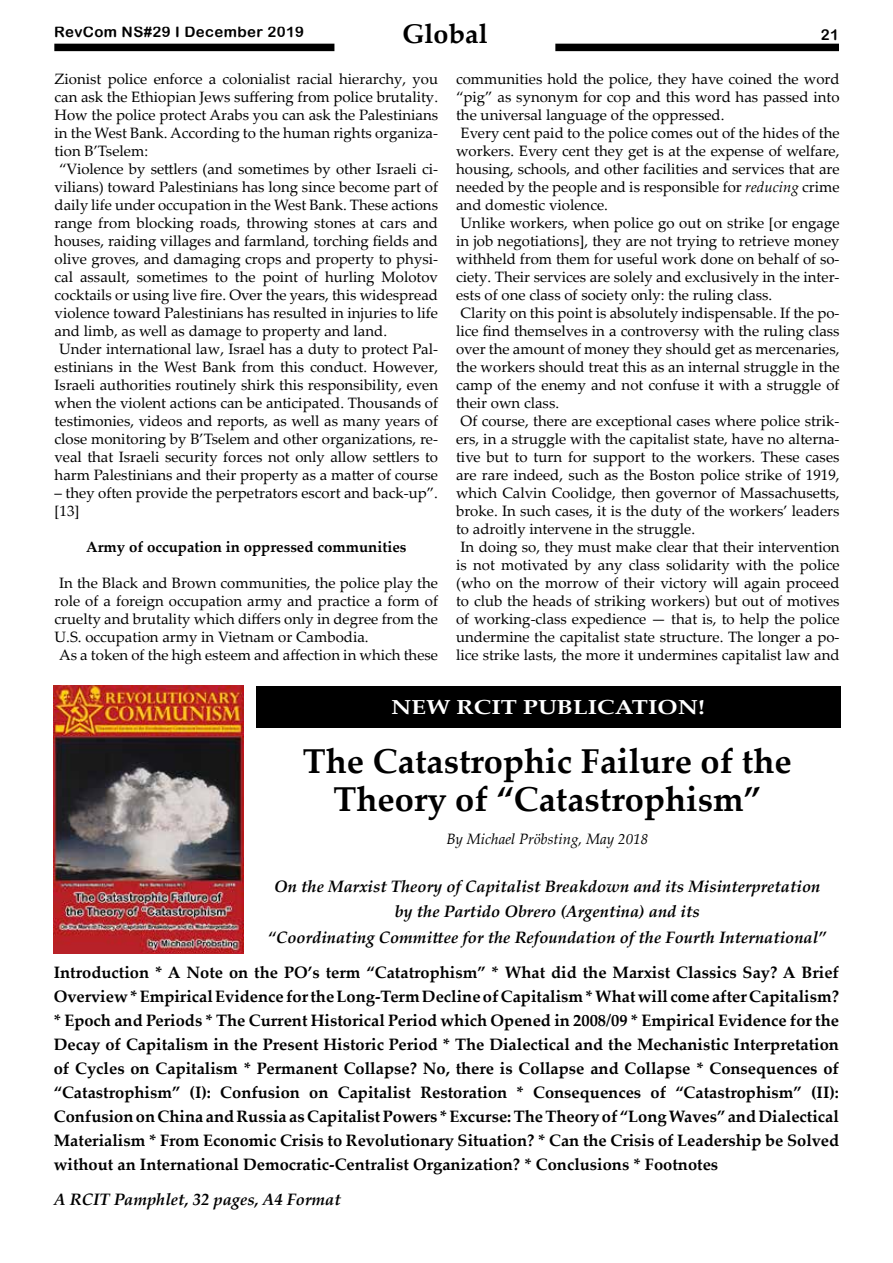
<style>
.page{position:relative;width:893px;height:1263px;background:#fff}
.page>*{position:absolute;margin:0;border:0;box-sizing:border-box;transform-origin:0 0}
.t1{font:700 34.5px/37.5px "Palatino Linotype";color:#000;text-align:center}
.t2{font:700 27px "Palatino Linotype";color:#000}
.t3{font:700 20.25px "Palatino Linotype";color:#fff;scale:1.2 1}
.t4{font:700 16.5px/24px "Palatino Linotype";color:#000;text-align:justify}
.t5{font:italic 700 16.5px/25.5px "Palatino Linotype";color:#000;text-align:center}
.t6{font:15px/18px "Palatino Linotype";color:#000}
.t7{font:700 15px "Palatino Linotype";color:#000}
.t8{font:15px "Arial Rounded MT Bold";letter-spacing:.025em;color:#000}
.t9{font:italic 15px "Palatino Linotype";color:#000}
.s1{font-style:italic}
</style>
<div class="page">
<div style="left:54px;top:44px;width:785px;height:7px;background:#000"></div>
<div style="left:335px;top:23px;width:220px;height:32px;background:#fff"></div>
<img style="left:54px;top:686px;width:190px;height:267px">
<div style="left:256px;top:687px;width:584px;height:41px;background:#000"></div>
<h2 class="t2" style="left:402px;top:14px;width:87px">Global</h2>
<p class="t8" style="left:54px;top:23px;width:252px">RevCom NS#29 I December 2019</p>
<p class="t8" style="left:821px;top:26px;width:20px">21</p>
<p class="t6" style="left:55px;top:69px;width:385px">Zionist police enforce a colonialist racial hierarchy, you</p>
<p class="t6" style="left:55px;top:87px;width:385px">can ask the Ethiopian Jews suffering from police brutality.</p>
<p class="t6" style="left:55px;top:105px;width:385px">How the police protect Arabs you can ask the Palestinians</p>
<p class="t6" style="left:55px;top:123px;width:385px">in the West Bank. According to the human rights organiza-</p>
<p class="t6" style="left:55px;top:141px;width:95px">tion B’Tselem:</p>
<p class="t6" style="left:59px;top:159px;width:380px">“Violence by settlers (and sometimes by other Israeli ci-</p>
<p class="t6" style="left:55px;top:177px;width:385px">vilians) toward Palestinians has long since become part of</p>
<p class="t6" style="left:55px;top:195px;width:385px">daily life under occupation in the West Bank. These actions</p>
<p class="t6" style="left:55px;top:213px;width:385px">range from blocking roads, throwing stones at cars and</p>
<p class="t6" style="left:55px;top:231px;width:385px">houses, raiding villages and farmland, torching fields and</p>
<p class="t6" style="left:55px;top:249px;width:385px">olive groves, and damaging crops and property to physi-</p>
<p class="t6" style="left:55px;top:267px;width:385px">cal assault, sometimes to the point of hurling Molotov</p>
<p class="t6" style="left:55px;top:285px;width:385px">cocktails or using live fire. Over the years, this widespread</p>
<p class="t6" style="left:55px;top:303px;width:385px">violence toward Palestinians has resulted in injuries to life</p>
<p class="t6" style="left:55px;top:321px;width:334px">and limb, as well as damage to property and land.</p>
<p class="t6" style="left:59px;top:339px;width:380px">Under international law, Israel has a duty to protect Pal-</p>
<p class="t6" style="left:55px;top:357px;width:385px">estinians in the West Bank from this conduct. However,</p>
<p class="t6" style="left:55px;top:375px;width:385px">Israeli authorities routinely shirk this responsibility, even</p>
<p class="t6" style="left:55px;top:393px;width:385px">when the violent actions can be anticipated. Thousands of</p>
<p class="t6" style="left:55px;top:411px;width:385px">testimonies, videos and reports, as well as many years of</p>
<p class="t6" style="left:55px;top:429px;width:385px">close monitoring by B’Tselem and other organizations, re-</p>
<p class="t6" style="left:55px;top:447px;width:385px">veal that Israeli security forces not only allow settlers to</p>
<p class="t6" style="left:55px;top:465px;width:385px">harm Palestinians and their property as a matter of course</p>
<p class="t6" style="left:55px;top:483px;width:385px">– they often provide the perpetrators escort and back-up”. [13]</p>
<p class="t7" style="left:86px;top:536px;width:322px">Army of occupation in oppressed communities</p>
<p class="t6" style="left:59px;top:573px;width:380px">In the Black and Brown communities, the police play the</p>
<p class="t6" style="left:55px;top:591px;width:385px">role of a foreign occupation army and practice a form of</p>
<p class="t6" style="left:55px;top:609px;width:385px">cruelty and brutality which differs only in degree from the</p>
<p class="t6" style="left:55px;top:627px;width:316px">U.S. occupation army in Vietnam or Cambodia.</p>
<p class="t6" style="left:59px;top:645px;width:380px">As a token of the high esteem and affection in which these</p>
<p class="t6" style="left:456px;top:69px;width:385px">communities hold the police, they have coined the word “pig” as synonym for cop and this word has passed into the universal language of the oppressed.<br>Every cent paid to the police comes out of the hides of the workers. Every cent they get is at the expense of welfare, housing, schools, and other facilities and services that are needed by the people and is responsible for <span class="s1">reducing</span> crime and domestic violence.<br>Unlike workers, when police go out on strike [or engage in job negotiations], they are not trying to retrieve money withheld from them for useful work done on behalf of so&shy;ciety. Their services are solely and exclusively in the inter&shy;ests of one class of society only: the ruling class.<br>Clarity on this point is absolutely indispensable. If the po&shy;lice find themselves in a controversy with the ruling class over the amount of money they should get as mercenaries, the workers should treat this as an internal struggle in the camp of the enemy and not confuse it with a struggle of their own class.<br>Of course, there are exceptional cases where police strik&shy;ers, in a struggle with the capitalist state, have no alterna&shy;tive but to turn for support to the workers. These cases are rare indeed, such as the Boston police strike of 1919, which Calvin Coolidge, then governor of Massachusetts, broke. In such cases, it is the duty of the workers’ leaders to adroitly intervene in the struggle.<br>In doing so, they must make clear that their intervention is not motivated by any class solidarity with the police (who on the morrow of their victory will again proceed to club the heads of striking workers) but out of motives of working-class expedience — that is, to help the police undermine the capitalist state structure. The longer a po&shy;lice strike lasts, the more it undermines capitalist law and</p>
<h3 class="t3" style="left:391px;top:692px;width:263px">NEW RCIT PUBLICATION!</h3>
<h1 class="t1" style="left:303px;top:741px;width:490px">The Catastrophic Failure of the<br>Theory of “Catastrophism”</h1>
<p class="t9" style="left:446px;top:828px;width:203px">By Michael Pröbsting, May 2018</p>
<p class="t5" style="left:268px;top:873px;width:560px">On the Marxist Theory of Capitalist Breakdown and its Misinterpretation by the Partido Obrero (Argentina) and its<br>“Coordinating Committee for the Refoundation of the Fourth International”</p>
<p class="t4" style="left:54px;top:960px;width:787px">Introduction * A Note on the PO’s term “Catatrophism” * What did the Marxist Classics Say? A Brief Overview * Empirical Evidence for the Long-Term Decline of Capitalism * What will come after Capitalism? * Epoch and Periods * The Current Historical Period which Opened in 2008/09 * Empirical Evidence for the Decay of Capitalism in the Present Historic Period * The Dialectical and the Mechanistic Interpretation of Cycles on Capitalism * Permanent Collapse? No, there is Collapse and Collapse * Consequences of “Catastrophism” (I): Confusion on Capitalist Restoration * Consequences of “Catastrophism” (II):<br>Confusion on China and Russia as Capitalist Powers * Excurse: The Theory of “Long Waves” and Dialectical Materialism * From Economic Crisis to Revolutionary Situation? * Can the Crisis of Leadership be Solved without an International Democratic-Centralist Organization? * Conclusions * Footnotes</p>
<p class="t5" style="left:54px;top:1186px;width:289px">A RCIT Pamphlet, 32 pages, A4 Format</p>
</div>
